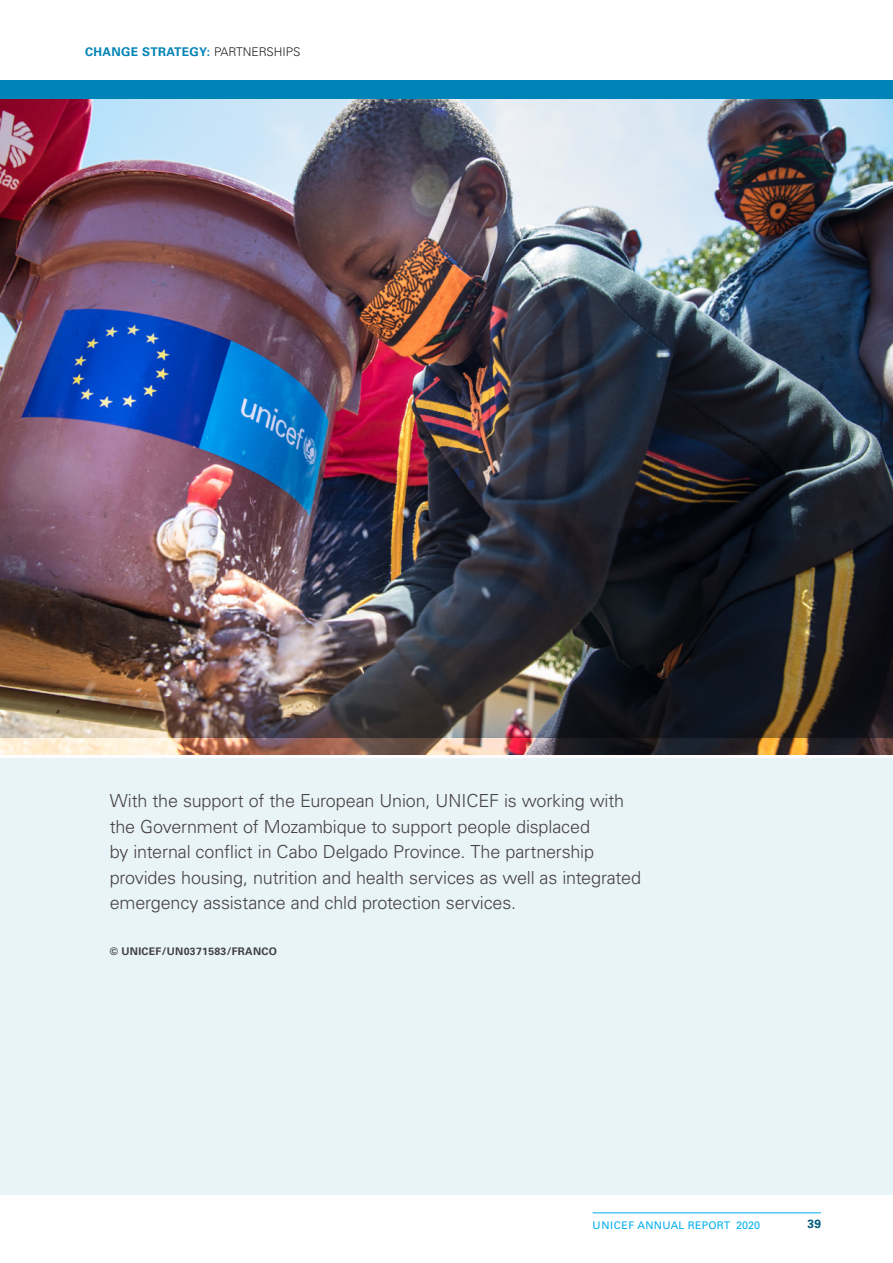
<style>
.page{position:relative;width:893px;height:1263px;background:#fff}
.page>*{position:absolute;margin:0;border:0;box-sizing:border-box;transform-origin:0 0}
.AR_lg_caption{font:300 18px/25.5px "Univers LT Std";letter-spacing:-.01em;color:#474242}
.t1{font:700 12px "Univers LT Std";letter-spacing:.03em;color:#0083b6}
.t2{font:700 12px "Univers LT Std";color:#005b7f}
.AR_Body{font:700 10.5px "Univers LT Std";letter-spacing:.03em;color:#424143}
.t3{font:10.5px "Univers LT Std";letter-spacing:.025em;color:#00aeef}
.s1{font-weight:300;color:#231f20}
.s2{font-size:10.8px}
</style>
<div class="page">
<hr style="left:593px;top:1212px;width:228px;height:1px;background:#00aeef">
<div style="left:0;top:80px;width:893px;height:496px;background:#0083b6"></div>
<img style="left:0;top:99px;width:893px;height:639px">
<div style="left:0;top:756px;width:893px;height:439px;background:#e9f4f9"></div>
<img style="left:0;top:738px;width:893px;height:20px">
<p class="t1" style="left:85px;top:44px;width:217px">CHANGE STRATEGY: <span class="s1">PARTNERSHIPS</span></p>
<p class="AR_lg_caption" style="left:110px;top:788px;width:533px">With the support of the European Union, UNICEF is working with the Government of Mozambique to support people displaced<br>by internal conflict in Cabo Delgado Province. The partnership provides housing, nutrition and health services as well as integrated emergency assistance and chld protection services.</p>
<p class="AR_Body" style="left:110px;top:945px;width:169px">© UNICEF/UN0371583/FRANCO</p>
<p class="t3" style="left:593px;top:1218px;width:169px">UNICEF ANNUAL REPORT <span class="s2">2020</span></p>
<p class="t2" style="left:807px;top:1217px;width:15px">39</p>
</div>
